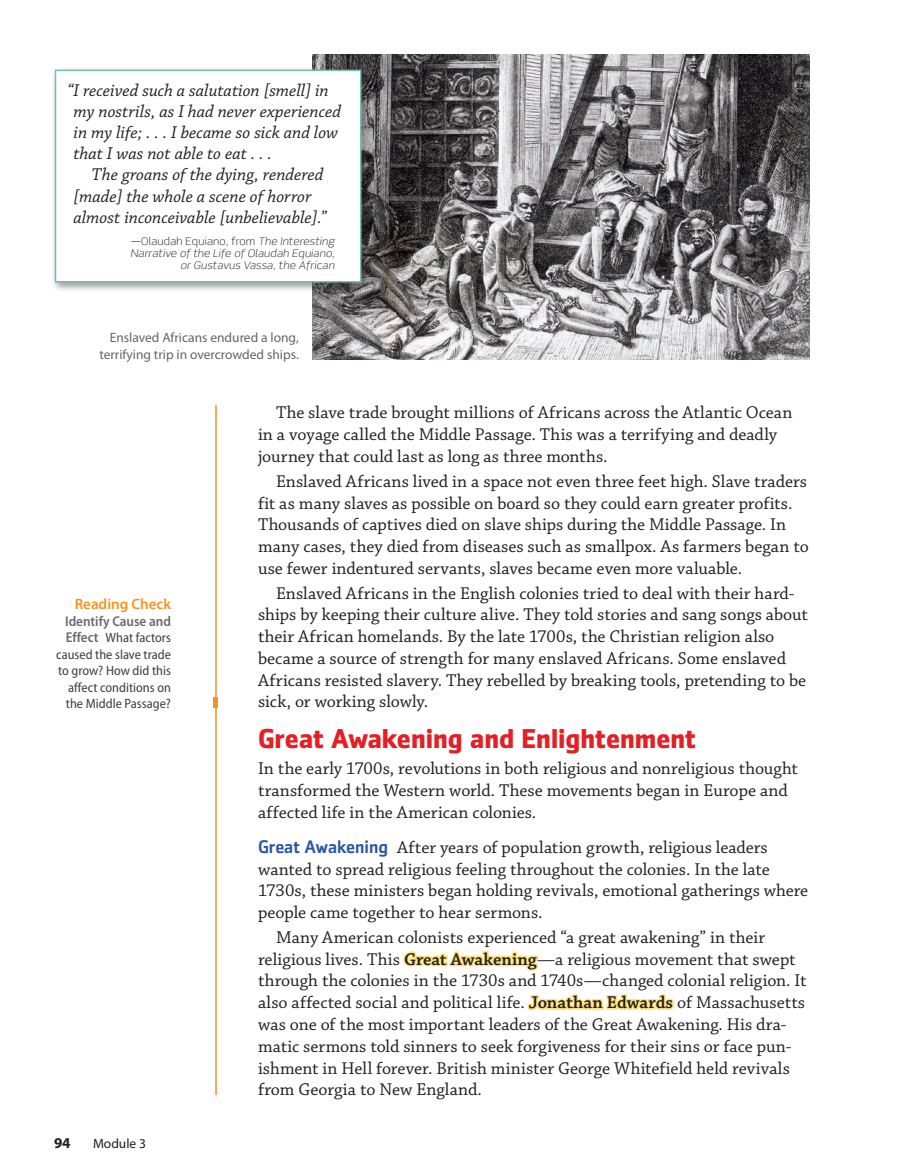
<style>
.page{position:relative;width:918px;height:1175px;background:#fff}
.page>*{position:absolute;margin:0;border:0;box-sizing:border-box;transform-origin:0 0}
.t1{font:700 27px "Zemestro Std";color:#e41f25}
.t2{font:18px/21.8px "Chaparral Pro";color:#231f20}
.t3{font:italic 18px/21px "Chaparral Pro";color:#231f20}
.t4{font:600 15px "Myriad Pro";color:#f7931d}
.t5{font:700 15px "Myriad Pro";color:#231f20}
.t6{font:600 semi-condensed 14.25px "Myriad Pro";color:#6b6b6e}
.t7{font:semi-condensed 13.5px/16.5px "Myriad Pro";color:#3e3e3f;text-align:right}
.t8{font:13.5px/16.5px "Myriad Pro";color:#676666;text-align:right}
.t9{font:13.5px "Myriad Pro";color:#231f20}
.t10{font:italic 300 10.5px/12px "Scene Std";letter-spacing:.02em;color:#231f20;text-align:right;scale:1.05 1}
.s1{font-style:normal}
.s2{font-weight:600;font-size:14.25px;color:#6b6b6e}
.s3{font-family:"Zemestro Std";font-weight:500;color:#2d56a5}
.s4{font-weight:600;color:#ffe27d}
</style>
<div class="page">
<img style="left:312px;top:55px;width:497px;height:305px">
<div style="left:51px;top:66px;width:320px;height:226px;background:#231f20;opacity:.45"></div>
<div style="left:55px;top:70px;width:307px;height:212px;background:#fff;border:2px solid #72bfb0"></div>
<hr style="left:215px;top:405px;width:2px;height:690px;background:#f7931d">
<hr style="left:214px;top:697px;width:4px;height:11px;background:#f7931d">
<p class="t3" style="left:74px;top:81px;width:269px;text-indent:-6px">“I received such a salutation [smell] in my nostrils, as I had never experienced in my life; . . . I became so sick and low that I was not able to eat . . .</p>
<p class="t3" style="left:74px;top:165px;width:255px;text-indent:18px">The groans of the dying, rendered [made] the whole a scene of horror almost inconceivable [unbelievable].”</p>
<p class="t10" style="left:130px;top:235px;width:196px"><span class="s1">—Olaudah Equiano, from</span> The Interesting<br>Narrative of the Life of Olaudah Equiano, or Gustavus Vassa, the African</p>
<p class="t8" style="left:99px;top:330px;width:201px">Enslaved Africans endured a long, terrifying trip in overcrowded ships.</p>
<p class="t4" style="left:75px;top:596px;width:98px">Reading Check</p>
<p class="t6" style="left:65px;top:613px;width:107px">Identify Cause and</p>
<p class="t7" style="left:56px;top:630px;width:116px"><span class="s2">Effect</span> What factors caused the slave trade to grow? How did this affect conditions on the Middle Passage?</p>
<p class="t5" style="left:54px;top:1133px;width:18px">94</p>
<p class="t9" style="left:93px;top:1136px;width:55px">Module 3</p>
<p class="t2" style="left:258px;top:402px;width:536px;text-indent:18px">The slave trade brought millions of Africans across the Atlantic Ocean in a voyage called the Middle Passage. This was a terrifying and deadly journey that could last as long as three months.</p>
<p class="t2" style="left:258px;top:471px;width:552px;text-indent:18px">Enslaved Africans lived in a space not even three feet high. Slave traders fit as many slaves as possible on board so they could earn greater profits.<br>Thousands of captives died on slave ships during the Middle Passage. In many cases, they died from diseases such as smallpox. As farmers began to use fewer indentured servants, slaves became even more valuable.</p>
<p class="t2" style="left:258px;top:582px;width:551px;text-indent:18px">Enslaved Africans in the English colonies tried to deal with their hard&shy;ships by keeping their culture alive. They told stories and sang songs about their African homelands. By the late 1700s, the Christian religion also became a source of strength for many enslaved Africans. Some enslaved Africans resisted slavery. They rebelled by breaking tools, pretending to be sick, or working slowly.</p>
<h1 class="t1" style="left:258px;top:721px;width:440px">Great Awakening and Enlightenment</h1>
<p class="t2" style="left:258px;top:758px;width:541px">In the early 1700s, revolutions in both religious and nonreligious thought transformed the Western world. These movements began in Europe and affected life in the American colonies.</p>
<p class="t2" style="left:258px;top:837px;width:552px"><span class="s3">Great Awakening</span> After years of population growth, religious leaders wanted to spread religious feeling throughout the colonies. In the late 1730s, these ministers began holding revivals, emotional gatherings where people came together to hear sermons.</p>
<p class="t2" style="left:258px;top:927px;width:550px;text-indent:18px">Many American colonists experienced “a great awakening” in their religious lives. This <span class="s4">Great Awakening</span>—a religious movement that swept through the colonies in the 1730s and 1740s—changed colonial religion. It also affected social and political life. <span class="s4">Jonathan Edwards</span> of Massachusetts was one of the most important leaders of the Great Awakening. His dra&shy;matic sermons told sinners to seek forgiveness for their sins or face pun&shy;ishment in Hell forever. British minister George Whitefield held revivals from Georgia to New England.</p>
</div>
